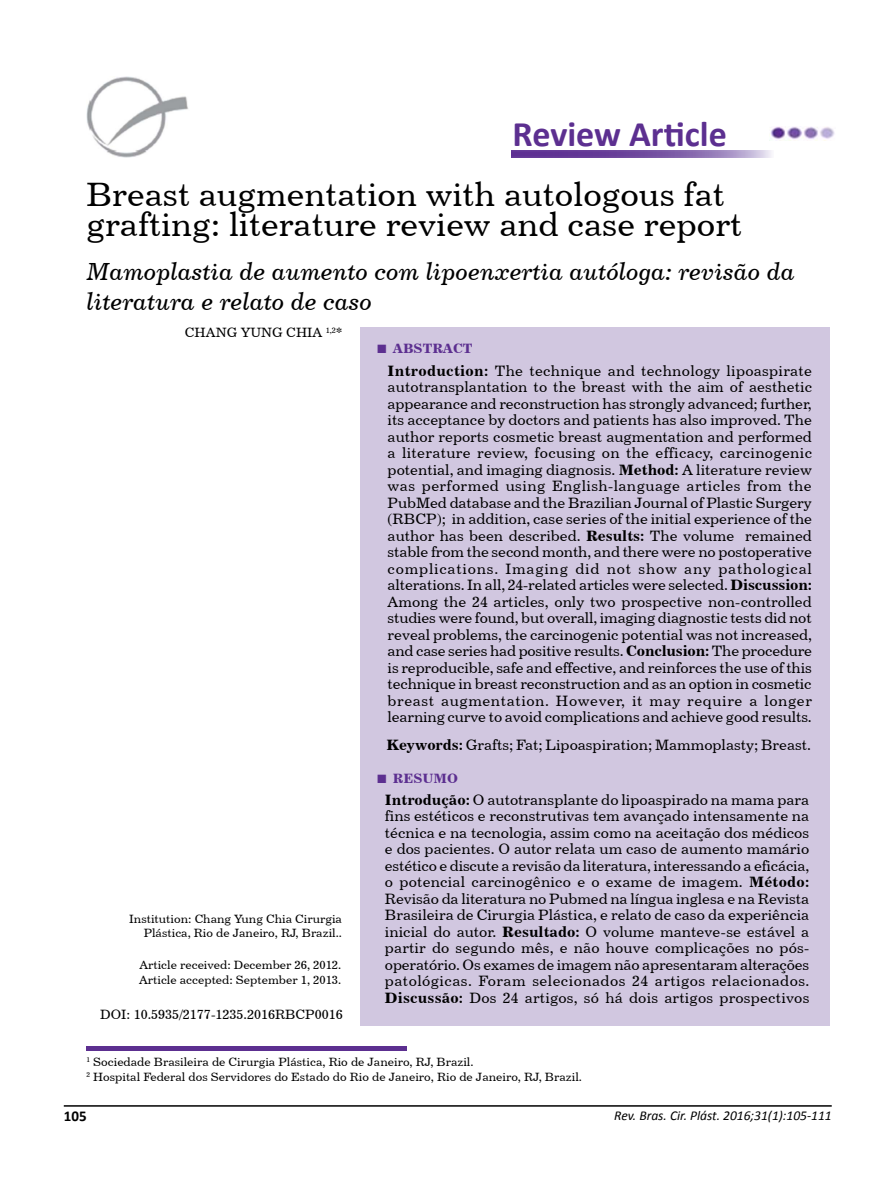
<style>
.page{position:relative;width:893px;height:1191px;background:#fff}
.page>*{position:absolute;margin:0;border:0;box-sizing:border-box;transform-origin:0 0}
.t1{font:700 36px "Calibri";color:#5c2f90}
.t2{font:33.75px/30px "Century 731 BT Roman A";color:#000}
.t3{font:24.75px/30px "Century 731 BT Italic A";color:#000}
.t4{font:15px/16.5px "Century 731 BT Roman A";color:#000;text-align:justify}
.t5{font:700 15px "Calibri";color:#000}
.t6{font:13.5px "Century 731 BT Roman A";color:#000}
.t7{font:italic 13.5px "Calibri";color:#000}
.t8{font:13.5px "Century 731 BT Bold A";color:#5c2f90}
.t9{font:12px/14.4px "Century 731 BT Roman A";color:#000}
.s1{font-family:"Times New Roman";font-weight:700;font-size:18px}
.s2{font-family:"Century 731 BT Bold A"}
</style>
<div class="page">
<hr style="left:64px;top:1105px;width:768px;height:1px;background:#000">
<img style="left:87px;top:77px;width:101px;height:81px">
<div style="left:360px;top:327px;width:470px;height:699px;background:#d1c7e0"></div>
<div style="left:86px;top:1046px;width:321px;height:5px;background:#5c2f90"></div>
<img style="left:769px;top:126px;width:66px;height:14px">
<img style="left:512px;top:150px;width:260px;height:8px">
<h1 class="t1" style="left:513px;top:109px;width:216px">Review Article</h1>
<h2 class="t2" style="left:86px;top:179px;width:657px">Breast augmentation with autologous fat grafting: literature review and case report</h2>
<h3 class="t3" style="left:87px;top:256px;width:710px">Mamoplastia de aumento com lipoenxertia autóloga: revisão da literatura e relato de caso</h3>
<p class="t6" style="left:185px;top:324px;width:159px">CHANG YUNG CHIA <sup>1,2</sup>*</p>
<p class="t9" style="left:129px;top:911px;width:214px;text-align:right">Institution: Chang Yung Chia Cirurgia<br>Plástica, Rio de Janeiro, RJ, Brazil..</p>
<p class="t9" style="left:139px;top:958px;width:204px">Article received: December 26, 2012.<br>Article accepted: September 1, 2013.</p>
<p class="t6" style="left:100px;top:1006px;width:244px">DOI: 10.5935/2177-1235.2016RBCP0016</p>
<p class="t8" style="left:376px;top:340px;width:98px"><span class="s1">■</span> ABSTRACT</p>
<p class="t4" style="left:388px;top:362px;width:426px"><span class="s2">Introduction:</span> The technique and technology lipoaspirate autotransplantation to the breast with the aim of aesthetic appearance and reconstruction has strongly advanced; further, its acceptance by doctors and patients has also improved. The author reports cosmetic breast augmentation and performed a literature review, focusing on the efficacy, carcinogenic potential, and imaging diagnosis. <span class="s2">Method:</span> A literature review was performed using English-language articles from the PubMed database and the Brazilian Journal of Plastic Surgery (RBCP); in addition, case series of the initial experience of the author has been described. <span class="s2">Results:</span> The volume remained stable from the second month, and there were no postoperative complications. Imaging did not show any pathological alterations. In all, 24-related articles were selected. <span class="s2">Discussion:<br></span>Among the 24 articles, only two prospective non-controlled studies were found, but overall, imaging diagnostic tests did not reveal problems, the carcinogenic potential was not increased, and case series had positive results. <span class="s2">Conclusion:</span> The procedure is reproducible, safe and effective, and reinforces the use of this technique in breast reconstruction and as an option in cosmetic breast augmentation. However, it may require a longer learning curve to avoid complications and achieve good results.</p>
<p class="t4" style="left:387px;top:736px;width:426px"><span class="s2">Keywords:</span> Grafts; Fat; Lipoaspiration; Mammoplasty; Breast.</p>
<p class="t8" style="left:376px;top:769px;width:83px"><span class="s1">■</span> RESUMO</p>
<p class="t4" style="left:385px;top:791px;width:426px"><span class="s2">Introdução:</span> O autotransplante do lipoaspirado na mama para fins estéticos e reconstrutivas tem avançado intensamente na técnica e na tecnologia, assim como na aceitação dos médicos e dos pacientes. O autor relata um caso de aumento mamário estético e discute a revisão da literatura, interessando a eficácia, o potencial carcinogênico e o exame de imagem. <span class="s2">Método:<br></span>Revisão da literatura no Pubmed na língua inglesa e na Revista Brasileira de Cirurgia Plástica, e relato de caso da experiência inicial do autor. <span class="s2">Resultado:</span> O volume manteve-se estável a partir do segundo mês, e não houve complicações no pós&shy;operatório. Os exames de imagem não apresentaram alterações patológicas. Foram selecionados 24 artigos relacionados.<br><span class="s2">Discussão:</span> Dos 24 artigos, só há dois artigos prospectivos</p>
<p class="t9" style="left:86px;top:1054px;width:497px;line-height:15px"><sup>1</sup> Sociedade Brasileira de Cirurgia Plástica, Rio de Janeiro, RJ, Brazil.<br><sup>2</sup> Hospital Federal dos Servidores do Estado do Rio de Janeiro, Rio de Janeiro, RJ, Brazil.</p>
<p class="t5" style="left:64px;top:1105px;width:24px">105</p>
<p class="t7" style="left:614px;top:1106px;width:219px">Rev. Bras. Cir. Plást. 2016;31(1):105-111</p>
</div>
